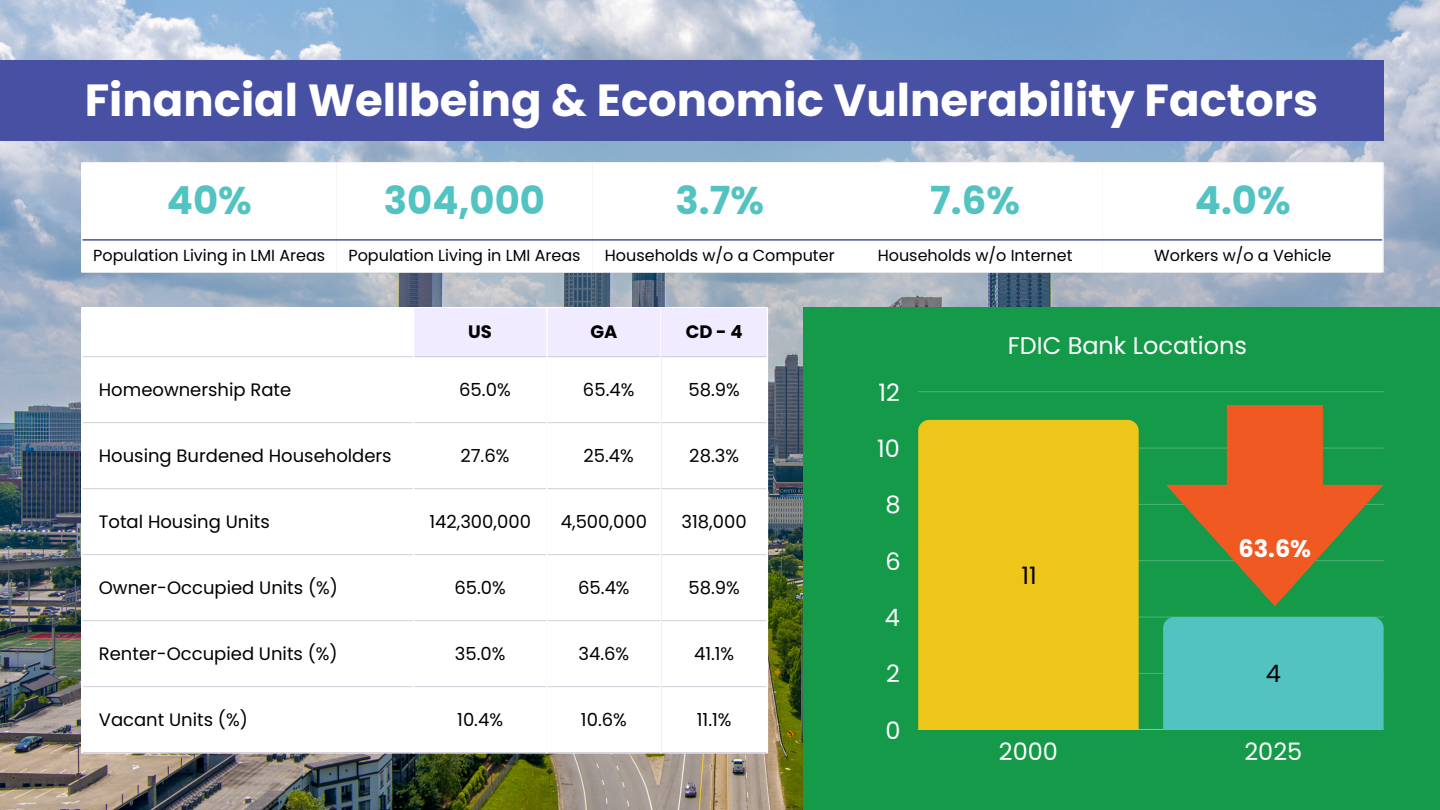
<style>
.page{position:relative;width:1440px;height:810px;background:#fff}
.page>*{position:absolute;margin:0;border:0;box-sizing:border-box;transform-origin:0 0}
.t1{font:700 45px "Poppins";color:#fff}
.t2{font:700 38.6px "Poppins";color:#53c3c2}
.t3{font:24px "Poppins";color:#fff}
.t4{font:700 24px "Poppins";color:#fff}
.t5{font:24px "Poppins";color:#000}
.t6{font:18px "Poppins";color:#000}
.t7{font:700 18px "Poppins";color:#000}
.t8{font:16px "Poppins";color:#000}
</style>
<div class="page">
<img style="left:0;top:0;width:1440px;height:810px">
<div style="left:804px;top:307px;width:636px;height:503px;background:#149a49"></div>
<svg style="left:82px;top:163px;width:1300px;height:109px"></svg>
<hr style="left:82px;top:162px;width:1300px;height:1px;background:#fff">
<hr style="left:82px;top:272px;width:1300px;height:1px;background:#fff">
<hr style="left:81px;top:162px;width:1px;height:110px;background:#fff">
<hr style="left:336px;top:162px;width:2px;height:110px;background:#fff">
<hr style="left:591px;top:162px;width:2px;height:110px;background:#fff">
<hr style="left:847px;top:162px;width:1px;height:110px;background:#fff">
<hr style="left:1102px;top:162px;width:2px;height:110px;background:#fff">
<hr style="left:1382px;top:162px;width:2px;height:110px;background:#fff">
<hr style="left:82px;top:239px;width:1300px;height:2px;background:#4750a2">
<svg style="left:82px;top:308px;width:685px;height:445px"></svg>
<div style="left:414px;top:308px;width:353px;height:49px;background:#f1ebff"></div>
<hr style="left:82px;top:307px;width:685px;height:1px;background:#fff">
<hr style="left:82px;top:357px;width:685px;height:1px;background:#f1ebff">
<hr style="left:82px;top:423px;width:685px;height:1px;background:#f1ebff">
<hr style="left:82px;top:489px;width:685px;height:1px;background:#f1ebff">
<hr style="left:82px;top:555px;width:685px;height:1px;background:#f1ebff">
<hr style="left:82px;top:621px;width:685px;height:1px;background:#f1ebff">
<hr style="left:82px;top:687px;width:685px;height:1px;background:#f1ebff">
<hr style="left:82px;top:753px;width:685px;height:1px;background:#f1ebff">
<hr style="left:81px;top:307px;width:1px;height:446px;background:#fff">
<hr style="left:413px;top:307px;width:1px;height:446px;background:#fff">
<hr style="left:546px;top:307px;width:2px;height:446px;background:#fff">
<hr style="left:660px;top:307px;width:2px;height:446px;background:#fff">
<hr style="left:767px;top:307px;width:1px;height:446px;background:#fff">
<hr style="left:918px;top:729px;width:466px;height:1px;background:#82c99e">
<hr style="left:918px;top:673px;width:466px;height:1px;background:#47b070">
<hr style="left:918px;top:617px;width:466px;height:1px;background:#34a761">
<hr style="left:918px;top:560px;width:466px;height:1px;background:#42ad6c">
<hr style="left:918px;top:504px;width:466px;height:1px;background:#47b070">
<hr style="left:918px;top:448px;width:466px;height:1px;background:#34a761">
<hr style="left:918px;top:392px;width:466px;height:1px;background:#209f52">
<svg style="left:918px;top:420px;width:221px;height:310px;background:#eac51a"></svg>
<div style="left:1163px;top:617px;width:221px;height:113px;background:#53c3c2"></div>
<svg style="left:1166px;top:405px;width:218px;height:201px"></svg>
<div style="left:0;top:60px;width:1384px;height:81px;background:#4750a2"></div>
<p class="t1" style="left:85px;top:69px;width:1235px">Financial Wellbeing &amp; Economic Vulnerability Factors</p>
<p class="t2" style="left:167px;top:173px;width:86px">40%</p>
<p class="t2" style="left:384px;top:173px;width:163px">304,000</p>
<p class="t2" style="left:676px;top:173px;width:90px">3.7%</p>
<p class="t2" style="left:930px;top:173px;width:91px">7.6%</p>
<p class="t2" style="left:1195px;top:173px;width:97px">4.0%</p>
<p class="t8" style="left:93px;top:244px;width:234px">Population Living in LMI Areas</p>
<p class="t8" style="left:348px;top:244px;width:234px">Population Living in LMI Areas</p>
<p class="t8" style="left:605px;top:244px;width:231px">Households w/o a Computer</p>
<p class="t8" style="left:878px;top:244px;width:196px">Households w/o Internet</p>
<p class="t8" style="left:1154px;top:244px;width:179px">Workers w/o a Vehicle</p>
<p class="t7" style="left:468px;top:319px;width:25px">US</p>
<p class="t7" style="left:590px;top:319px;width:28px">GA</p>
<p class="t7" style="left:686px;top:319px;width:59px">CD-4</p>
<p class="t6" style="left:99px;top:377px;width:194px">Homeownership Rate</p>
<p class="t6" style="left:459px;top:377px;width:53px">65.0%</p>
<p class="t6" style="left:583px;top:377px;width:53px">65.4%</p>
<p class="t6" style="left:688px;top:377px;width:53px">58.9%</p>
<p class="t6" style="left:99px;top:443px;width:294px">Housing Burdened Householders</p>
<p class="t6" style="left:460px;top:443px;width:51px">27.6%</p>
<p class="t6" style="left:584px;top:443px;width:52px">25.4%</p>
<p class="t6" style="left:689px;top:443px;width:51px">28.3%</p>
<p class="t6" style="left:99px;top:509px;width:172px">Total Housing Units</p>
<p class="t6" style="left:429px;top:509px;width:103px">142,300,000</p>
<p class="t6" style="left:561px;top:509px;width:88px">4,500,000</p>
<p class="t6" style="left:682px;top:509px;width:67px">318,000</p>
<p class="t6" style="left:99px;top:575px;width:241px">Owner-Occupied Units (%)</p>
<p class="t6" style="left:454px;top:575px;width:53px">65.0%</p>
<p class="t6" style="left:578px;top:575px;width:53px">65.4%</p>
<p class="t6" style="left:688px;top:575px;width:53px">58.9%</p>
<p class="t6" style="left:99px;top:641px;width:240px">Renter-Occupied Units (%)</p>
<p class="t6" style="left:455px;top:641px;width:52px">35.0%</p>
<p class="t6" style="left:579px;top:641px;width:52px">34.6%</p>
<p class="t6" style="left:694px;top:641px;width:42px">41.1%</p>
<p class="t6" style="left:99px;top:707px;width:151px">Vacant Units (%)</p>
<p class="t6" style="left:457px;top:707px;width:47px">10.4%</p>
<p class="t6" style="left:581px;top:707px;width:47px">10.6%</p>
<p class="t6" style="left:697px;top:707px;width:36px">11.1%</p>
<h3 class="t3" style="left:879px;top:376px;width:23px">12</h3>
<h3 class="t3" style="left:877px;top:432px;width:24px">10</h3>
<h3 class="t3" style="left:885px;top:488px;width:17px">8</h3>
<h3 class="t3" style="left:885px;top:545px;width:17px">6</h3>
<h3 class="t3" style="left:885px;top:601px;width:17px">4</h3>
<h3 class="t3" style="left:886px;top:657px;width:15px">2</h3>
<h3 class="t3" style="left:886px;top:714px;width:17px">0</h3>
<p class="t3" style="left:1008px;top:329px;width:241px">FDIC Bank Locations</p>
<h3 class="t5" style="left:1021px;top:559px;width:17px">11</h3>
<p class="t4" style="left:1238px;top:532px;width:74px">63.6%</p>
<h3 class="t5" style="left:1266px;top:657px;width:17px">4</h3>
<h3 class="t3" style="left:999px;top:735px;width:61px">2000</h3>
<h3 class="t3" style="left:1245px;top:735px;width:59px">2025</h3>
</div>
